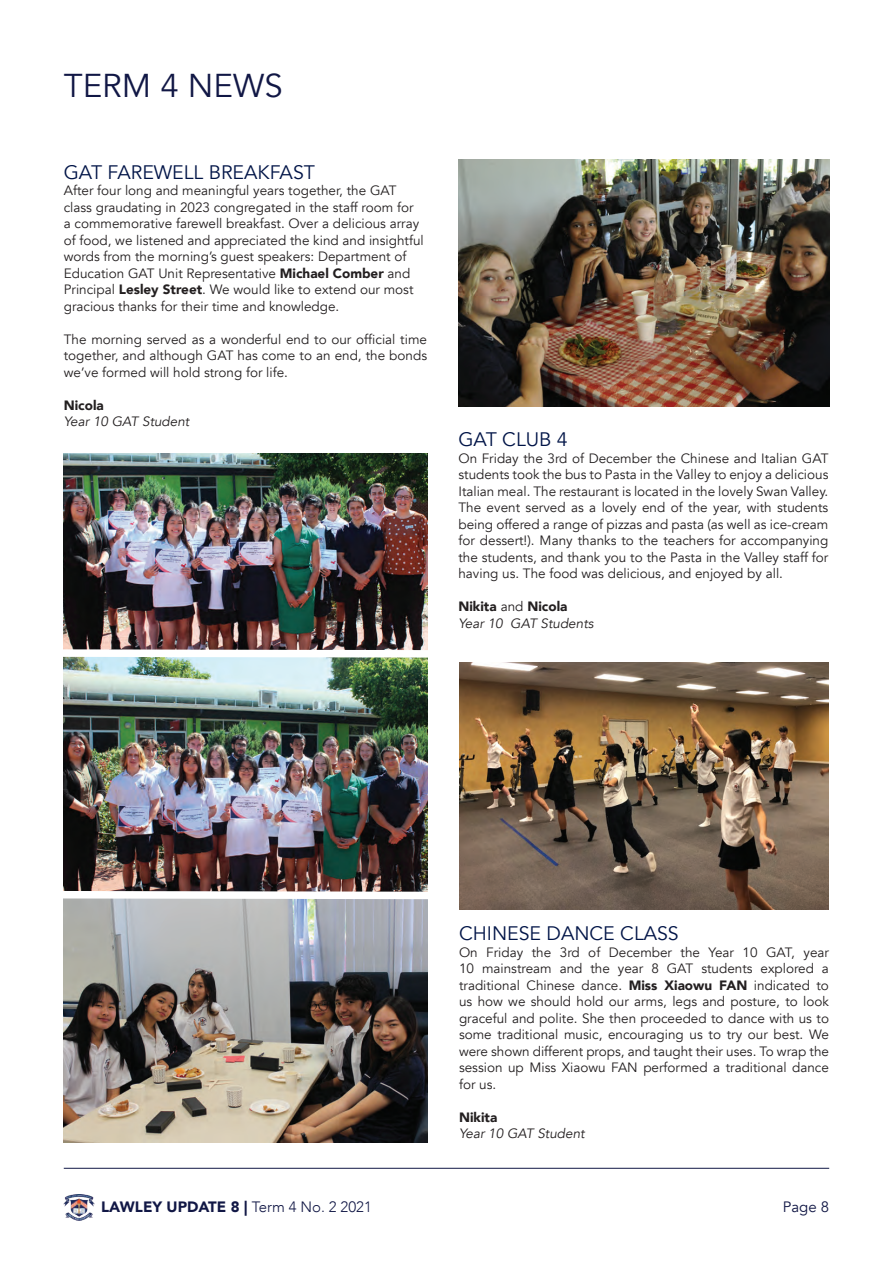
<style>
.page{position:relative;width:893px;height:1263px;background:#fff}
.page>*{position:absolute;margin:0;border:0;box-sizing:border-box;transform-origin:0 0}
.t1{font:33px "Avenir";color:#111745}
.t2{font:19.5px "Avenir";color:#001447}
.t3{font:900 15px "Avenir";color:#111745}
.t4{font:15px "Avenir";color:#111745}
.t5{font:13.5px/16.5px "Avenir";color:#231f20;text-align:justify}
.t6{font:italic 13.5px/16.5px "Avenir";color:#231f20}
.t7{font:900 13.5px "Avenir";color:#231f20}
.s1{font-weight:900}
.s2{font-weight:900;font-style:normal}
.s3{font-style:normal}
.s4{font-weight:300}
</style>
<div class="page">
<hr style="left:64px;top:1168px;width:765px;height:1px;background:#111745">
<img style="left:64px;top:1194px;width:31px;height:26px">
<img style="left:459px;top:159px;width:370px;height:247px">
<img style="left:459px;top:662px;width:369px;height:247px">
<img style="left:64px;top:661px;width:363px;height:226px">
<img style="left:64px;top:903px;width:363px;height:239px">
<img style="left:64px;top:454px;width:363px;height:192px">
<img style="left:63px;top:646px;width:365px;height:15px">
<img style="left:63px;top:887px;width:365px;height:16px">
<svg style="left:164px;top:562px;width:14px;height:5px"></svg>
<div style="left:134px;top:552px;width:13px;height:5px;background:#d5d8ed"></div>
<svg style="left:116px;top:522px;width:11px;height:3px"></svg>
<div style="left:207px;top:559px;width:13px;height:5px;background:#ccc7e2"></div>
<hr style="left:248px;top:555px;width:14px;height:4px;background:#ccc8e3">
<svg style="left:321px;top:559px;width:6px;height:4px"></svg>
<svg style="left:186px;top:821px;width:14px;height:6px"></svg>
<svg style="left:185px;top:810px;width:13px;height:5px"></svg>
<hr style="left:128px;top:819px;width:13px;height:4px;background:#aabbdf">
<svg style="left:242px;top:810px;width:9px;height:3px"></svg>
<svg style="left:288px;top:814px;width:16px;height:4px"></svg>
<svg style="left:260px;top:780px;width:12px;height:2px"></svg>
<h1 class="t1" style="left:64px;top:66px;width:220px">TERM 4 NEWS</h1>
<h2 class="t2" style="left:64px;top:160px;width:253px">GAT FAREWELL BREAKFAST</h2>
<p class="t5" style="left:64px;top:183px;width:361px;text-align:left">After four long and meaningful years together, the GAT class graudating in 2023 congregated in the staff room for a commemorative farewell breakfast. Over a delicious array of food, we listened and appreciated the kind and insightful words from the morning’s guest speakers: Department of Education GAT Unit Representative <span class="s1">Michael Comber</span> and Principal <span class="s1">Lesley Street</span>. We would like to extend our most gracious thanks for their time and knowledge.</p>
<p class="t5" style="left:64px;top:331px;width:365px">The morning served as a wonderful end to our official time together, and although GAT has come to an end, the bonds we’ve formed will hold strong for life.</p>
<p class="t7" style="left:64px;top:393px;width:42px">Nicola</p>
<p class="t6" style="left:64px;top:413px;width:127px">Year 10 GAT Student</p>
<h2 class="t2" style="left:458px;top:428px;width:111px">GAT CLUB 4</h2>
<p class="t5" style="left:458px;top:450px;width:371px">On Friday the 3rd of December the Chinese and Italian GAT students took the bus to Pasta in the Valley to enjoy a delicious Italian meal. The restaurant is located in the lovely Swan Valley.<br>The event served as a lovely end of the year, with students being offered a range of pizzas and pasta (as well as ice-cream for dessert!). Many thanks to the teachers for accompanying the students, and thank you to the Pasta in the Valley staff for having us. The food was delicious, and enjoyed by all.</p>
<p class="t6" style="left:458px;top:598px;width:137px"><span class="s2">Nikita</span> <span class="s3">and</span> <span class="s2">Nicola<br></span>Year 10 GAT Students</p>
<h2 class="t2" style="left:459px;top:922px;width:221px">CHINESE DANCE CLASS</h2>
<p class="t5" style="left:459px;top:944px;width:371px">On Friday the 3rd of December the Year 10 GAT, year 10 mainstream and the year 8 GAT students explored a traditional Chinese dance. <span class="s1">Miss Xiaowu FAN</span> indicated to us how we should hold our arms, legs and posture, to look graceful and polite. She then proceeded to dance with us to some traditional music, encouraging us to try our best. We were shown different props, and taught their uses. To wrap the session up Miss Xiaowu FAN performed a traditional dance for us.</p>
<p class="t7" style="left:459px;top:1105px;width:40px">Nikita</p>
<p class="t6" style="left:459px;top:1125px;width:127px">Year 10 GAT Student</p>
<p class="t3" style="left:101px;top:1193px;width:272px">LAWLEY UPDATE 8 | <span class="s4">Term 4 No. 2 2021</span></p>
<p class="t4" style="left:783px;top:1197px;width:48px">Page 8</p>
</div>
